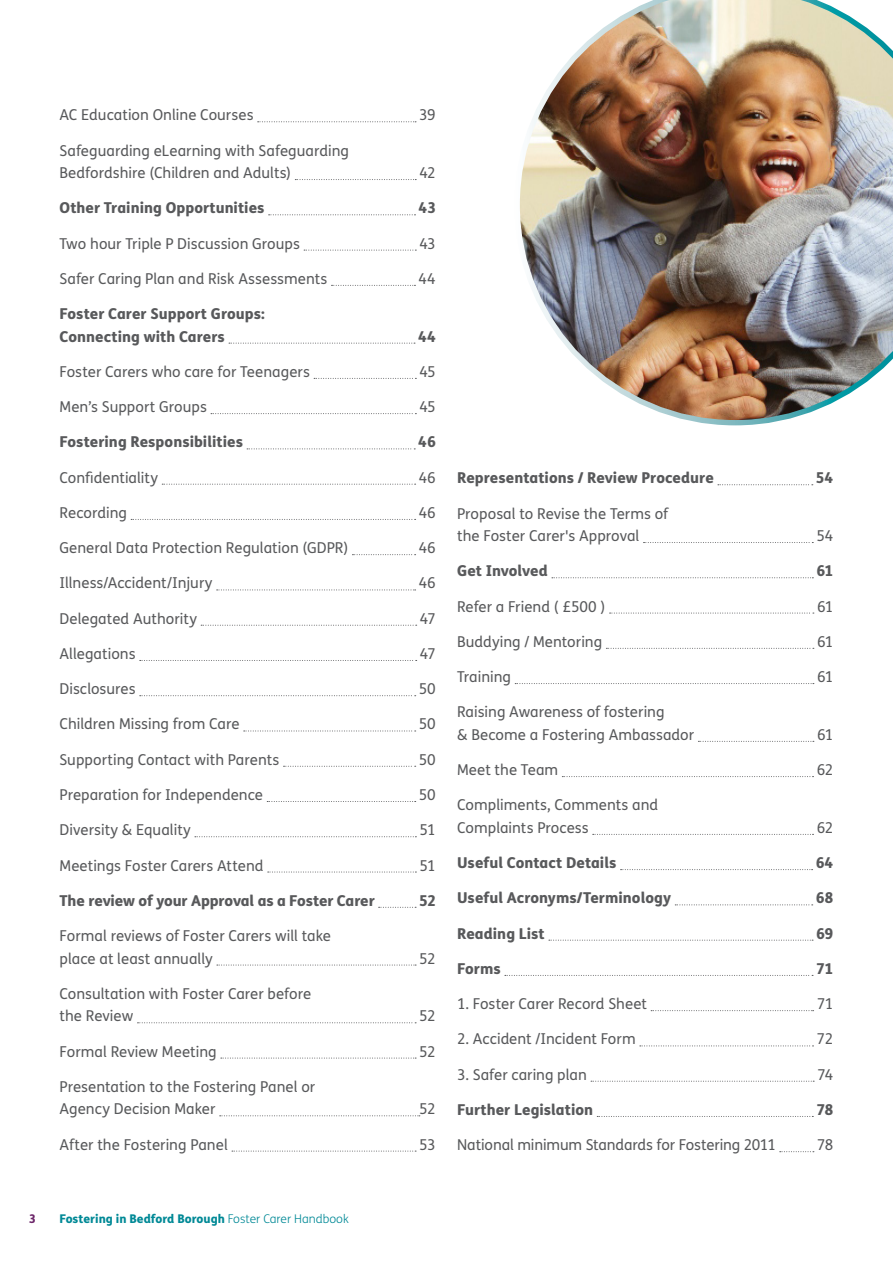
<style>
.page{position:relative;width:893px;height:1263px;background:#fff}
.page>*{position:absolute;margin:0;border:0;box-sizing:border-box;transform-origin:0 0}
.body{font:15px "FS Me Pro";color:#58595b}
.body-2{font:800 15px "FS Me Pro";color:#58595b}
.t1{font:800 12px "FS Me Pro";color:#008996}
.t2{font:800 12px "FS Me Pro";color:#6d276a}
.s1{font-weight:300}
</style>
<div class="page">
<svg style="left:258px;top:121px;width:158px;height:1px"></svg>
<svg style="left:295px;top:179px;width:121px;height:1px"></svg>
<svg style="left:269px;top:214px;width:146px;height:1px"></svg>
<svg style="left:304px;top:250px;width:112px;height:1px"></svg>
<svg style="left:331px;top:285px;width:84px;height:1px"></svg>
<svg style="left:229px;top:343px;width:186px;height:1px"></svg>
<svg style="left:314px;top:378px;width:102px;height:1px"></svg>
<svg style="left:211px;top:413px;width:205px;height:1px"></svg>
<svg style="left:247px;top:448px;width:168px;height:1px"></svg>
<svg style="left:162px;top:484px;width:254px;height:1px"></svg>
<svg style="left:131px;top:519px;width:285px;height:1px"></svg>
<svg style="left:352px;top:554px;width:64px;height:1px"></svg>
<svg style="left:217px;top:589px;width:199px;height:1px"></svg>
<svg style="left:201px;top:625px;width:216px;height:1px"></svg>
<svg style="left:140px;top:660px;width:277px;height:1px"></svg>
<svg style="left:140px;top:695px;width:276px;height:1px"></svg>
<svg style="left:244px;top:731px;width:172px;height:1px"></svg>
<svg style="left:284px;top:766px;width:132px;height:1px"></svg>
<svg style="left:267px;top:801px;width:149px;height:1px"></svg>
<svg style="left:195px;top:836px;width:221px;height:1px"></svg>
<svg style="left:268px;top:872px;width:148px;height:1px"></svg>
<svg style="left:379px;top:907px;width:37px;height:1px"></svg>
<svg style="left:217px;top:965px;width:199px;height:1px"></svg>
<svg style="left:137px;top:1022px;width:279px;height:1px"></svg>
<svg style="left:221px;top:1058px;width:195px;height:1px"></svg>
<svg style="left:220px;top:1115px;width:200px;height:1px"></svg>
<svg style="left:232px;top:1151px;width:184px;height:1px"></svg>
<svg style="left:718px;top:484px;width:95px;height:1px"></svg>
<svg style="left:643px;top:542px;width:170px;height:1px"></svg>
<svg style="left:552px;top:577px;width:261px;height:1px"></svg>
<svg style="left:610px;top:613px;width:204px;height:1px"></svg>
<svg style="left:606px;top:648px;width:208px;height:1px"></svg>
<svg style="left:515px;top:683px;width:299px;height:1px"></svg>
<svg style="left:698px;top:741px;width:116px;height:1px"></svg>
<svg style="left:562px;top:776px;width:251px;height:1px"></svg>
<svg style="left:593px;top:834px;width:220px;height:1px"></svg>
<svg style="left:621px;top:869px;width:192px;height:1px"></svg>
<svg style="left:675px;top:904px;width:138px;height:1px"></svg>
<svg style="left:549px;top:940px;width:264px;height:1px"></svg>
<svg style="left:505px;top:975px;width:308px;height:1px"></svg>
<svg style="left:651px;top:1010px;width:163px;height:1px"></svg>
<svg style="left:640px;top:1045px;width:173px;height:1px"></svg>
<svg style="left:591px;top:1081px;width:223px;height:1px"></svg>
<svg style="left:597px;top:1116px;width:216px;height:1px"></svg>
<svg style="left:780px;top:1151px;width:34px;height:1px"></svg>
<img style="left:520px;top:0;width:373px;height:425px">
<p class="body" style="left:60px;top:105px;width:196px">AC Education Online Courses</p>
<p class="body" style="left:419px;top:105px;width:18px">39</p>
<p class="body" style="left:60px;top:140px;width:291px">Safeguarding eLearning with Safeguarding</p>
<p class="body" style="left:60px;top:162px;width:233px">Bedfordshire (Children and Adults)</p>
<p class="body" style="left:419px;top:162px;width:18px">42</p>
<p class="body-2" style="left:60px;top:196px;width:207px">Other Training Opportunities</p>
<p class="body-2" style="left:419px;top:196px;width:19px">43</p>
<p class="body" style="left:60px;top:233px;width:242px">Two hour Triple P Discussion Groups</p>
<p class="body" style="left:419px;top:233px;width:18px">43</p>
<p class="body" style="left:60px;top:268px;width:269px">Safer Caring Plan and Risk Assessments</p>
<p class="body" style="left:419px;top:268px;width:19px">44</p>
<p class="body-2" style="left:60px;top:302px;width:207px">Foster Carer Support Groups:</p>
<p class="body-2" style="left:60px;top:324px;width:167px">Connecting with Carers</p>
<p class="body-2" style="left:418px;top:324px;width:19px">44</p>
<p class="body" style="left:60px;top:361px;width:252px">Foster Carers who care for Teenagers</p>
<p class="body" style="left:419px;top:361px;width:18px">45</p>
<p class="body" style="left:60px;top:396px;width:149px">Men’s Support Groups</p>
<p class="body" style="left:419px;top:396px;width:18px">45</p>
<p class="body-2" style="left:60px;top:430px;width:185px">Fostering Responsibilities</p>
<p class="body-2" style="left:418px;top:430px;width:19px">46</p>
<p class="body" style="left:60px;top:467px;width:100px">Confidentiality</p>
<p class="body" style="left:419px;top:467px;width:19px">46</p>
<p class="body" style="left:60px;top:502px;width:69px">Recording</p>
<p class="body" style="left:419px;top:502px;width:19px">46</p>
<p class="body" style="left:60px;top:538px;width:290px">General Data Protection Regulation (GDPR)</p>
<p class="body" style="left:419px;top:538px;width:19px">46</p>
<p class="body" style="left:60px;top:573px;width:154px">Illness/Accident/Injury</p>
<p class="body" style="left:419px;top:573px;width:19px">46</p>
<p class="body" style="left:60px;top:608px;width:139px">Delegated Authority</p>
<p class="body" style="left:420px;top:608px;width:18px">47</p>
<p class="body" style="left:60px;top:643px;width:78px">Allegations</p>
<p class="body" style="left:420px;top:643px;width:18px">47</p>
<p class="body" style="left:60px;top:679px;width:78px">Disclosures</p>
<p class="body" style="left:419px;top:679px;width:18px">50</p>
<p class="body" style="left:60px;top:714px;width:182px">Children Missing from Care</p>
<p class="body" style="left:419px;top:714px;width:18px">50</p>
<p class="body" style="left:60px;top:749px;width:221px">Supporting Contact with Parents</p>
<p class="body" style="left:419px;top:749px;width:18px">50</p>
<p class="body" style="left:60px;top:784px;width:205px">Preparation for Independence</p>
<p class="body" style="left:419px;top:784px;width:18px">50</p>
<p class="body" style="left:60px;top:820px;width:133px">Diversity &amp; Equality</p>
<p class="body" style="left:419px;top:820px;width:18px">51</p>
<p class="body" style="left:60px;top:855px;width:206px">Meetings Foster Carers Attend</p>
<p class="body" style="left:419px;top:855px;width:18px">51</p>
<p class="body-2" style="left:60px;top:888px;width:317px">The review of your Approval as a Foster Carer</p>
<p class="body-2" style="left:419px;top:888px;width:18px">52</p>
<p class="body" style="left:60px;top:925px;width:273px">Formal reviews of Foster Carers will take</p>
<p class="body" style="left:60px;top:948px;width:155px">place at least annually</p>
<p class="body" style="left:419px;top:948px;width:18px">52</p>
<p class="body" style="left:60px;top:983px;width:253px">Consultation with Foster Carer before</p>
<p class="body" style="left:60px;top:1006px;width:75px">the Review</p>
<p class="body" style="left:419px;top:1006px;width:18px">52</p>
<p class="body" style="left:60px;top:1041px;width:159px">Formal Review Meeting</p>
<p class="body" style="left:419px;top:1041px;width:18px">52</p>
<p class="body" style="left:60px;top:1076px;width:257px">Presentation to the Fostering Panel or</p>
<p class="body" style="left:60px;top:1099px;width:158px">Agency Decision Maker</p>
<p class="body" style="left:419px;top:1099px;width:18px">52</p>
<p class="body" style="left:60px;top:1134px;width:170px">After the Fostering Panel</p>
<p class="body" style="left:419px;top:1134px;width:18px">53</p>
<p class="body-2" style="left:457px;top:466px;width:258px">Representations / Review Procedure</p>
<p class="body-2" style="left:816px;top:466px;width:19px">54</p>
<p class="body" style="left:457px;top:503px;width:213px">Proposal to Revise the Terms of</p>
<p class="body" style="left:457px;top:525px;width:184px">the Foster Carer's Approval</p>
<p class="body" style="left:816px;top:525px;width:19px">54</p>
<p class="body-2" style="left:457px;top:559px;width:92px">Get Involved</p>
<p class="body-2" style="left:816px;top:559px;width:19px">61</p>
<p class="body" style="left:457px;top:596px;width:150px">Refer a Friend ( £500 )</p>
<p class="body" style="left:817px;top:596px;width:18px">61</p>
<p class="body" style="left:457px;top:631px;width:147px">Buddying / Mentoring</p>
<p class="body" style="left:817px;top:631px;width:18px">61</p>
<p class="body" style="left:457px;top:666px;width:55px">Training</p>
<p class="body" style="left:817px;top:666px;width:18px">61</p>
<p class="body" style="left:457px;top:702px;width:209px">Raising Awareness of fostering</p>
<p class="body" style="left:457px;top:724px;width:239px">&amp; Become a Fostering Ambassador</p>
<p class="body" style="left:817px;top:724px;width:18px">61</p>
<p class="body" style="left:457px;top:759px;width:103px">Meet the Team</p>
<p class="body" style="left:817px;top:759px;width:18px">62</p>
<p class="body" style="left:457px;top:795px;width:203px">Compliments, Comments and</p>
<p class="body" style="left:457px;top:817px;width:133px">Complaints Process</p>
<p class="body" style="left:817px;top:817px;width:18px">62</p>
<p class="body-2" style="left:457px;top:851px;width:161px">Useful Contact Details</p>
<p class="body-2" style="left:816px;top:851px;width:19px">64</p>
<p class="body-2" style="left:457px;top:886px;width:216px">Useful Acronyms/Terminology</p>
<p class="body-2" style="left:816px;top:886px;width:19px">68</p>
<p class="body-2" style="left:457px;top:921px;width:89px">Reading List</p>
<p class="body-2" style="left:816px;top:921px;width:19px">69</p>
<p class="body-2" style="left:457px;top:957px;width:45px">Forms</p>
<p class="body-2" style="left:816px;top:957px;width:19px">71</p>
<p class="body" style="left:457px;top:993px;width:191px">1. Foster Carer Record Sheet</p>
<p class="body" style="left:817px;top:993px;width:18px">71</p>
<p class="body" style="left:457px;top:1029px;width:180px">2. Accident /Incident Form</p>
<p class="body" style="left:817px;top:1029px;width:18px">72</p>
<p class="body" style="left:457px;top:1064px;width:131px">3. Safer caring plan</p>
<p class="body" style="left:817px;top:1064px;width:18px">74</p>
<p class="body-2" style="left:457px;top:1098px;width:138px">Further Legislation</p>
<p class="body-2" style="left:816px;top:1098px;width:19px">78</p>
<p class="body" style="left:457px;top:1134px;width:320px">National minimum Standards for Fostering 2011</p>
<p class="body" style="left:817px;top:1134px;width:18px">78</p>
<p class="t2" style="left:29px;top:1209px;width:9px">3</p>
<p class="t1" style="left:60px;top:1209px;width:291px">Fostering in Bedford Borough <span class="s1">Foster Carer Handbook</span></p>
</div>
